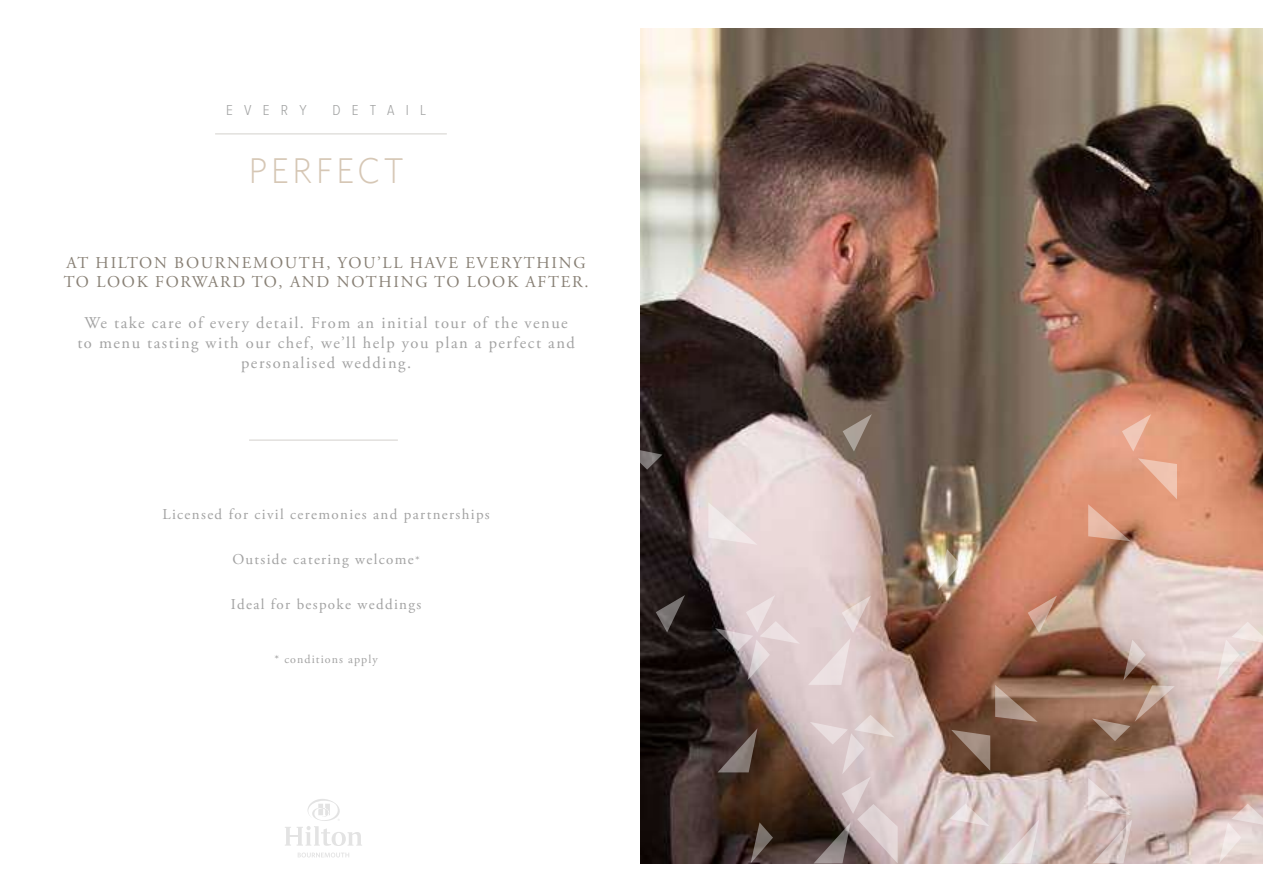
<style>
.page{position:relative;width:1263px;height:893px;background:#fff}
.page>*{position:absolute;margin:0;border:0;box-sizing:border-box;transform-origin:0 0}
.t1{font:300 36px "Whitney";letter-spacing:.09em;color:#d6c7b5}
.t2{font:16.5px/19.8px "Adobe Garamond Pro";letter-spacing:.09em;color:#a2a2a2;text-align:center}
.t3{font:16.5px/19.8px "Adobe Garamond Pro";letter-spacing:.105em;color:#888075}
.t4{font:15px "Adobe Garamond Pro";letter-spacing:.09em;color:#a2a2a2}
.t5{font:300 15px "Proxima Nova Cond";letter-spacing:.75em;color:#a2a3a3}
.t6{font:12px "Adobe Garamond Pro";letter-spacing:.09em;color:#a2a2a2}
.s1{font-size:12px}
</style>
<div class="page">
<img style="left:640px;top:29px;width:623px;height:834px">
<svg style="left:949px;top:804px;width:41px;height:22px"></svg>
<svg style="left:640px;top:447px;width:22px;height:23px"></svg>
<svg style="left:1028px;top:596px;width:29px;height:37px"></svg>
<svg style="left:656px;top:595px;width:29px;height:37px"></svg>
<svg style="left:715px;top:595px;width:85px;height:86px;background:#bbacaf"></svg>
<svg style="left:1122px;top:414px;width:29px;height:37px"></svg>
<svg style="left:843px;top:414px;width:29px;height:37px"></svg>
<svg style="left:938px;top:549px;width:22px;height:41px"></svg>
<svg style="left:1092px;top:639px;width:83px;height:102px;background:#9f7d6e"></svg>
<svg style="left:1217px;top:622px;width:46px;height:59px;background:#e1c4be"></svg>
<svg style="left:751px;top:822px;width:22px;height:41px"></svg>
<svg style="left:1219px;top:804px;width:44px;height:59px;background:#e1cfcb"></svg>
<svg style="left:808px;top:596px;width:63px;height:89px;background:#e0cece"></svg>
<svg style="left:718px;top:728px;width:39px;height:44px;background:#5b4c48"></svg>
<svg style="left:999px;top:819px;width:58px;height:45px;background:#d6c7c5"></svg>
<svg style="left:810px;top:715px;width:88px;height:148px;background:#b6a6a6"></svg>
<svg style="left:951px;top:730px;width:39px;height:41px;background:#7d6150"></svg>
<svg style="left:1138px;top:458px;width:39px;height:41px;background:#e8ac92"></svg>
<svg style="left:708px;top:502px;width:49px;height:43px;background:#ebe0e0"></svg>
<svg style="left:1088px;top:778px;width:44px;height:85px;background:#d2bfbc"></svg>
<svg style="left:995px;top:685px;width:43px;height:37px;background:#a0806d"></svg>
<svg style="left:1088px;top:504px;width:43px;height:37px;background:#d79b81"></svg>
<hr style="left:215px;top:133px;width:232px;height:2px;background:#888175">
<hr style="left:249px;top:439px;width:149px;height:2px;background:#888175">
<svg style="left:285px;top:799px;width:77px;height:47px"></svg>
<svg style="left:298px;top:852px;width:51px;height:5px"></svg>
<p class="t5" style="left:226px;top:103px;width:82px">EVERY</p>
<p class="t5" style="left:332px;top:103px;width:95px">DETAIL</p>
<h1 class="t1" style="left:248px;top:149px;width:157px">PERFECT</h1>
<p class="t3" style="left:64px;top:253px;width:526px">AT HILTON BOURNEMOUTH, YOU’LL HAVE EVERYTHING<br>TO LOOK FORWARD TO, AND NOTHING TO LOOK AFTER.</p>
<p class="t2" style="left:77px;top:314px;width:499px">We take care of every detail. From an initial tour of the venue to menu tasting with our chef, we’ll help you plan a perfect and personalised wedding.</p>
<p class="t4" style="left:162px;top:506px;width:329px">Licensed for civil ceremonies and partnerships</p>
<p class="t4" style="left:232px;top:551px;width:189px">Outside catering welcome<span class="s1">*</span></p>
<p class="t4" style="left:231px;top:596px;width:192px">Ideal for bespoke weddings</p>
<p class="t6" style="left:274px;top:652px;width:105px">* conditions apply</p>
</div>
